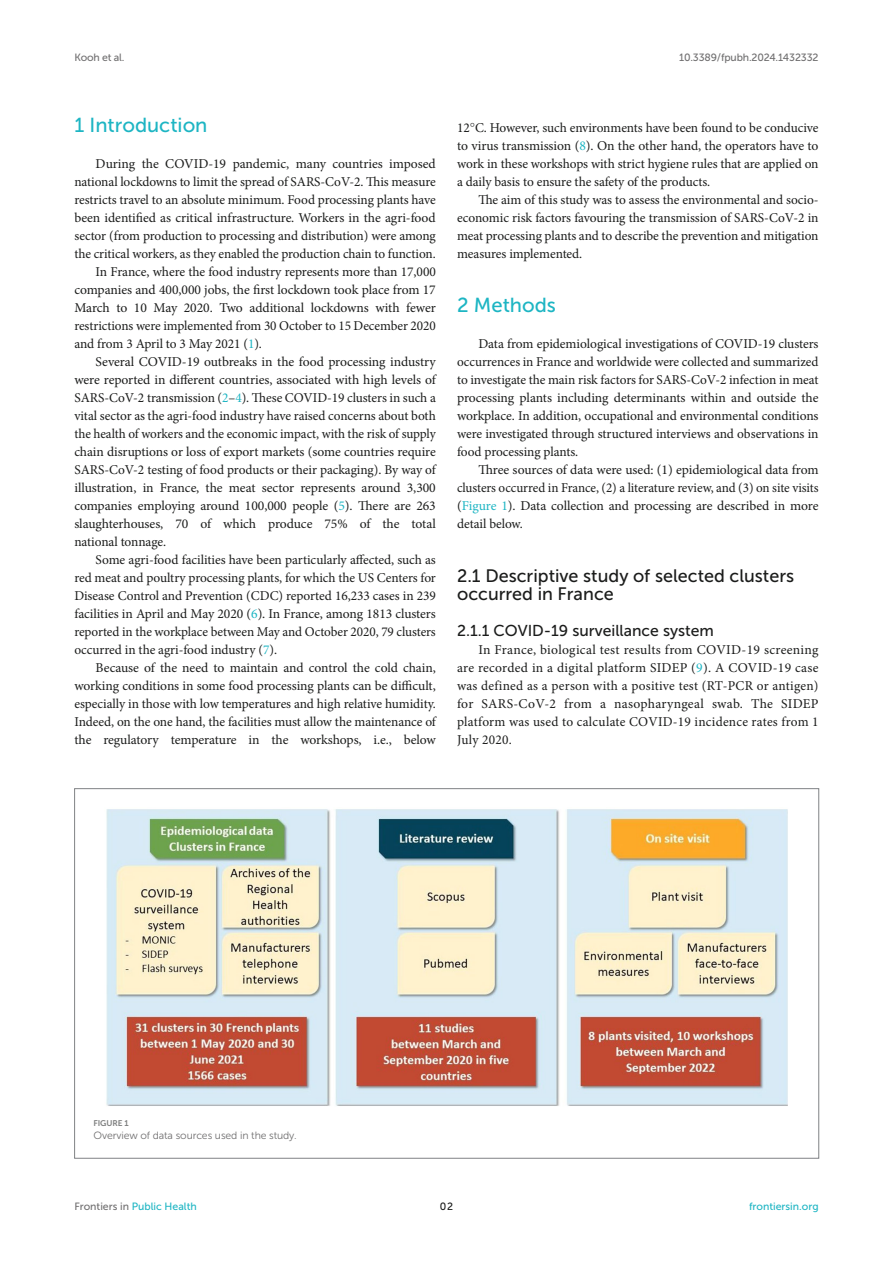
<style>
.page{position:relative;width:893px;height:1263px;background:#fff}
.page>*{position:absolute;margin:0;border:0;box-sizing:border-box;transform-origin:0 0}
.HEAD_1{font:20.25px "Museo Sans 500";color:#1db5c3}
.HEAD_2{font:18px/18px "Museo Sans 500";color:#1b1c1b}
.HEAD_3_after_HEAD_2{font:15.75px "Museo Sans 500";color:#1b1c1b}
.TEXT{font:13.5px/18px "Minion Pro";letter-spacing:-.005em;color:#1b1c1b;text-align:justify}
.TEXT_FLUSH{font:13.5px/18px "Minion Pro";letter-spacing:-.005em;color:#1b1c1b;text-align:justify}
.t1{font:10.5px "Museo Sans 500";color:#1db5c3}
.FIG_LEG{font:10.5px "Museo Sans 300";letter-spacing:-.01em;color:#706f70}
.t2{font:10.5px "Museo Sans 500";letter-spacing:-.015em;color:#706f70}
.t3{font:10.5px "Museo Sans 500";color:#1b1c1b}
.FIG_HD{font:8.25px "Museo Sans 700";letter-spacing:-.01em;color:#7e7f7f}
.s1{color:#1db5c3}
.s2{font-family:"STIX"}
.s3{color:#706f70}
</style>
<div class="page">
<img style="left:106px;top:809px;width:682px;height:297px">
<p class="t2" style="left:74px;top:51px;width:51px">Kooh et al.</p>
<p class="t2" style="left:679px;top:51px;width:141px">10.3389/fpubh.2024.1432332</p>
<p class="HEAD_1" style="left:74px;top:114px;width:135px">1 Introduction</p>
<p class="TEXT_FLUSH" style="left:74px;top:155px;width:363px;text-indent:21px">During the COVID-19 pandemic, many countries imposed national lockdowns to limit the spread of SARS-CoV-2. This measure restricts travel to an absolute minimum. Food processing plants have been identified as critical infrastructure. Workers in the agri-food sector (from production to processing and distribution) were among the critical workers, as they enabled the production chain to function.</p>
<p class="TEXT" style="left:74px;top:263px;width:363px;text-indent:21px">In France, where the food industry represents more than 17,000 companies and 400,000 jobs, the first lockdown took place from 17<br>March to 10 May 2020. Two additional lockdowns with fewer restrictions were implemented from 30 October to 15 December 2020 and from 3 April to 3 May 2021 (<span class="s1">1</span>).</p>
<p class="TEXT" style="left:74px;top:353px;width:363px;text-indent:21px">Several COVID-19 outbreaks in the food processing industry were reported in different countries, associated with high levels of SARS-CoV-2 transmission (<span class="s1">2</span>–<span class="s1">4</span>). These COVID-19 clusters in such a vital sector as the agri-food industry have raised concerns about both the health of workers and the economic impact, with the risk of supply chain disruptions or loss of export markets (some countries require SARS-CoV-2 testing of food products or their packaging). By way of illustration, in France, the meat sector represents around 3,300 companies employing around 100,000 people (<span class="s1">5</span>). There are 263 slaughterhouses, 70 of which produce 75% of the total national tonnage.</p>
<p class="TEXT" style="left:74px;top:551px;width:363px;text-indent:21px">Some agri-food facilities have been particularly affected, such as red meat and poultry processing plants, for which the US Centers for Disease Control and Prevention (CDC) reported 16,233 cases in 239 facilities in April and May 2020 (<span class="s1">6</span>). In France, among 1813 clusters reported in the workplace between May and October 2020, 79 clusters occurred in the agri-food industry (<span class="s1">7</span>).</p>
<p class="TEXT" style="left:74px;top:659px;width:363px;text-indent:21px">Because of the need to maintain and control the cold chain, working conditions in some food processing plants can be difficult, especially in those with low temperatures and high relative humidity.<br>Indeed, on the one hand, the facilities must allow the maintenance of the regulatory temperature in the workshops, i.e., below</p>
<p class="TEXT" style="left:457px;top:119px;width:363px">12<span class="s2">°</span>C. However, such environments have been found to be conducive to virus transmission (<span class="s1">8</span>). On the other hand, the operators have to work in these workshops with strict hygiene rules that are applied on a daily basis to ensure the safety of the products.</p>
<p class="TEXT" style="left:457px;top:191px;width:363px;text-indent:21px">The aim of this study was to assess the environmental and socio&shy;economic risk factors favouring the transmission of SARS-CoV-2 in meat processing plants and to describe the prevention and mitigation measures implemented.</p>
<p class="HEAD_1" style="left:457px;top:294px;width:100px">2 Methods</p>
<p class="TEXT_FLUSH" style="left:457px;top:335px;width:363px;text-indent:21px">Data from epidemiological investigations of COVID-19 clusters occurrences in France and worldwide were collected and summarized to investigate the main risk factors for SARS-CoV-2 infection in meat processing plants including determinants within and outside the workplace. In addition, occupational and environmental conditions were investigated through structured interviews and observations in food processing plants.</p>
<p class="TEXT" style="left:457px;top:461px;width:363px;text-indent:21px">Three sources of data were used: (1) epidemiological data from clusters occurred in France, (2) a literature review, and (3) on site visits (<span class="s1">Figure 1</span>). Data collection and processing are described in more detail below.</p>
<p class="HEAD_2" style="left:457px;top:567px;width:339px">2.1 Descriptive study of selected clusters occurred in France</p>
<p class="HEAD_3_after_HEAD_2" style="left:457px;top:622px;width:258px">2.1.1 COVID-19 surveillance system</p>
<p class="TEXT_FLUSH" style="left:457px;top:641px;width:363px;text-indent:21px">In France, biological test results from COVID-19 screening are recorded in a digital platform SIDEP (<span class="s1">9</span>). A COVID-19 case was defined as a person with a positive test (RT-PCR or antigen) for SARS-CoV-2 from a nasopharyngeal swab. The SIDEP platform was used to calculate COVID-19 incidence rates from 1<br>July 2020.</p>
<p class="FIG_HD" style="left:94px;top:1118px;width:37px">FIGURE 1</p>
<p class="FIG_LEG" style="left:94px;top:1130px;width:205px">Overview of data sources used in the study.</p>
<p class="t1" style="left:74px;top:1200px;width:124px"><span class="s3">Frontiers in</span> Public Health</p>
<p class="t3" style="left:440px;top:1200px;width:15px">02</p>
<p class="t1" style="left:749px;top:1200px;width:71px">frontiersin.org</p>
</div>
